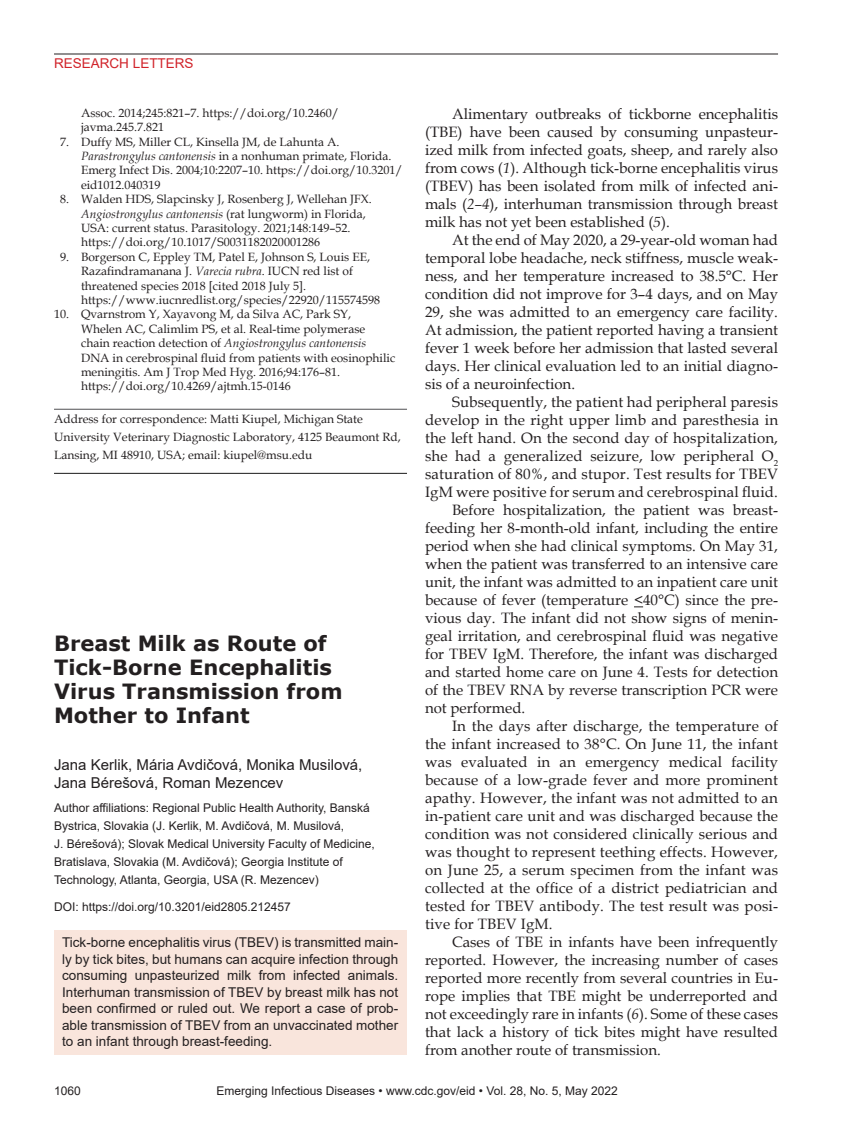
<style>
.page{position:relative;width:851px;height:1134px;background:#fff}
.page>*{position:absolute;margin:0;border:0;box-sizing:border-box;transform-origin:0 0}
.Article_Title{font:700 21px/24px "Verdana";color:#231f20}
.Body_Text{font:15px/18px "Book Antiqua";color:#231f20;text-align:justify}
.Authors{font:15px/18px "Arial";color:#231f20}
.Abstract{font:13.5px/16.5px "Arial";color:#231f20;text-align:justify}
.t1{font:13.5px "Arial";color:#d1232a}
.References{font:12px/14.4px "Book Antiqua";color:#231f20}
.Affiliations{font:12px/18px "Arial";color:#231f20}
.Correspondence{font:12px/18px "Book Antiqua";color:#231f20}
.DOI{font:12px "Arial";color:#231f20}
.s1{font-style:italic}
.s2{color:#202124}
</style>
<div class="page">
<hr style="left:54px;top:54px;width:724px;height:1px;background:#231f20">
<hr style="left:54px;top:409px;width:353px;height:1px;background:#636366">
<hr style="left:54px;top:473px;width:353px;height:1px;background:#333">
<div style="left:54px;top:931px;width:352px;height:124px;background:#f9e5dc"></div>
<p class="t1" style="left:54px;top:54px;width:141px">RESEARCH LETTERS</p>
<p class="References" style="left:81px;top:105px;width:259px">Assoc. 2014;245:821–7. https://doi.org/10.2460/ javma.245.7.821</p>
<p class="References" style="left:81px;top:134px;width:323px;text-indent:-21px">7. Duffy MS, Miller CL, Kinsella JM, de Lahunta A.<br><span class="s1">Parastrongylus cantonensis</span> in a nonhuman primate, Florida.<br>Emerg Infect Dis. 2004;10:2207–10. https://doi.org/10.3201/ eid1012.040319</p>
<p class="References" style="left:81px;top:192px;width:292px;text-indent:-21px">8. Walden HDS, Slapcinsky J, Rosenberg J, Wellehan JFX.<br><span class="s1">Angiostrongylus cantonensis</span> (rat lungworm) in Florida, USA: current status. Parasitology. 2021;148:149–52. https://doi.org/10.1017/S0031182020001286</p>
<p class="References" style="left:81px;top:249px;width:301px;text-indent:-21px">9. Borgerson C, Eppley TM, Patel E, Johnson S, Louis EE, Razafindramanana J. <span class="s1">Varecia rubra</span>. IUCN red list of threatened species 2018 [cited 2018 July 5]. https://www.iucnredlist.org/species/22920/115574598</p>
<p class="References" style="left:81px;top:307px;width:316px;text-indent:-27px">10. Qvarnstrom Y, Xayavong M, da Silva AC, Park SY,<br>Whelen AC, Calimlim PS, et al. Real-time polymerase chain reaction detection of <span class="s1">Angiostrongylus cantonensis </span>DNA in cerebrospinal fluid from patients with eosinophilic meningitis. Am J Trop Med Hyg. 2016;94:176–81. https://doi.org/10.4269/ajtmh.15-0146</p>
<p class="Correspondence" style="left:54px;top:410px;width:348px">Address for correspondence: Matti Kiupel, Michigan State<br>University Veterinary Diagnostic Laboratory, 4125 Beaumont Rd,<br>Lansing, MI 48910, USA; email: kiupel@msu.edu</p>
<p class="Article_Title" style="left:54px;top:631px;width:290px">Breast Milk as Route of<br>Tick-Borne Encephalitis<br>Virus Transmission from<br>Mother to Infant</p>
<p class="Authors" style="left:54px;top:755px;width:310px">Jana Kerlik, Mária Avdičová, Monika Musilová,<br>Jana Bére<span class="s2">š</span>ová, Roman Mezencev</p>
<p class="Affiliations" style="left:54px;top:799px;width:322px">Author affiliations: Regional Public Health Authority, Banská Bystrica, Slovakia (J. Kerlik, M. Avdičová, M. Musilová,<br>J. Bérešová); Slovak Medical University Faculty of Medicine, Bratislava, Slovakia (M. Avdičová); Georgia Institute of Technology, Atlanta, Georgia, USA (R. Mezencev)</p>
<p class="DOI" style="left:54px;top:899px;width:238px">DOI: https://doi.org/10.3201/eid2805.212457</p>
<p class="Abstract" style="left:62px;top:934px;width:337px">Tick-borne encephalitis virus (TBEV) is transmitted main&shy;ly by tick bites, but humans can acquire infection through consuming unpasteurized milk from infected animals.<br>Interhuman transmission of TBEV by breast milk has not been confirmed or ruled out. We report a case of prob&shy;able transmission of TBEV from an unvaccinated mother to an infant through breast-feeding.</p>
<p class="Body_Text" style="left:425px;top:104px;width:354px;text-indent:27px">Alimentary outbreaks of tickborne encephalitis (TBE) have been caused by consuming unpasteur&shy;ized milk from infected goats, sheep, and rarely also from cows (<span class="s1">1</span>). Although tick-borne encephalitis virus (TBEV) has been isolated from milk of infected ani&shy;mals (<span class="s1">2–4</span>), interhuman transmission through breast milk has not yet been established (<span class="s1">5</span>).</p>
<p class="Body_Text" style="left:425px;top:230px;width:354px;text-indent:27px">At the end of May 2020, a 29-year-old woman had temporal lobe headache, neck stiffness, muscle weak&shy;ness, and her temperature increased to 38.5°C. Her condition did not improve for 3–4 days, and on May 29, she was admitted to an emergency care facility.<br>At admission, the patient reported having a transient fever 1 week before her admission that lasted several days. Her clinical evaluation led to an initial diagno&shy;sis of a neuroinfection.</p>
<p class="Body_Text" style="left:425px;top:392px;width:354px;text-indent:27px">Subsequently, the patient had peripheral paresis develop in the right upper limb and paresthesia in the left hand. On the second day of hospitalization, she had a generalized seizure, low peripheral O<sub>2 </sub>saturation of 80%, and stupor. Test results for TBEV IgM were positive for serum and cerebrospinal fluid.</p>
<p class="Body_Text" style="left:425px;top:500px;width:354px;text-indent:27px">Before hospitalization, the patient was breast&shy;feeding her 8-month-old infant, including the entire period when she had clinical symptoms. On May 31, when the patient was transferred to an intensive care unit, the infant was admitted to an inpatient care unit because of fever (temperature &lt;40°C) since the pre&shy;vious day. The infant did not show signs of menin&shy;geal irritation, and cerebrospinal fluid was negative for TBEV IgM. Therefore, the infant was discharged and started home care on June 4. Tests for detection of the TBEV RNA by reverse transcription PCR were not performed.</p>
<p class="Body_Text" style="left:425px;top:716px;width:354px;text-indent:27px">In the days after discharge, the temperature of the infant increased to 38°C. On June 11, the infant was evaluated in an emergency medical facility because of a low-grade fever and more prominent apathy. However, the infant was not admitted to an in-patient care unit and was discharged because the condition was not considered clinically serious and was thought to represent teething effects. However, on June 25, a serum specimen from the infant was collected at the office of a district pediatrician and tested for TBEV antibody. The test result was posi&shy;tive for TBEV IgM.</p>
<p class="Body_Text" style="left:425px;top:932px;width:354px;text-indent:27px">Cases of TBE in infants have been infrequently reported. However, the increasing number of cases reported more recently from several countries in Eu&shy;rope implies that TBE might be underreported and not exceedingly rare in infants (<span class="s1">6</span>). Some of these cases that lack a history of tick bites might have resulted from another route of transmission.</p>
<p class="Affiliations" style="left:54px;top:1082px;width:28px">1060</p>
<p class="Affiliations" style="left:216px;top:1082px;width:403px">Emerging Infectious Diseases • www.cdc.gov/eid • Vol. 28, No. 5, May 2022</p>
</div>
